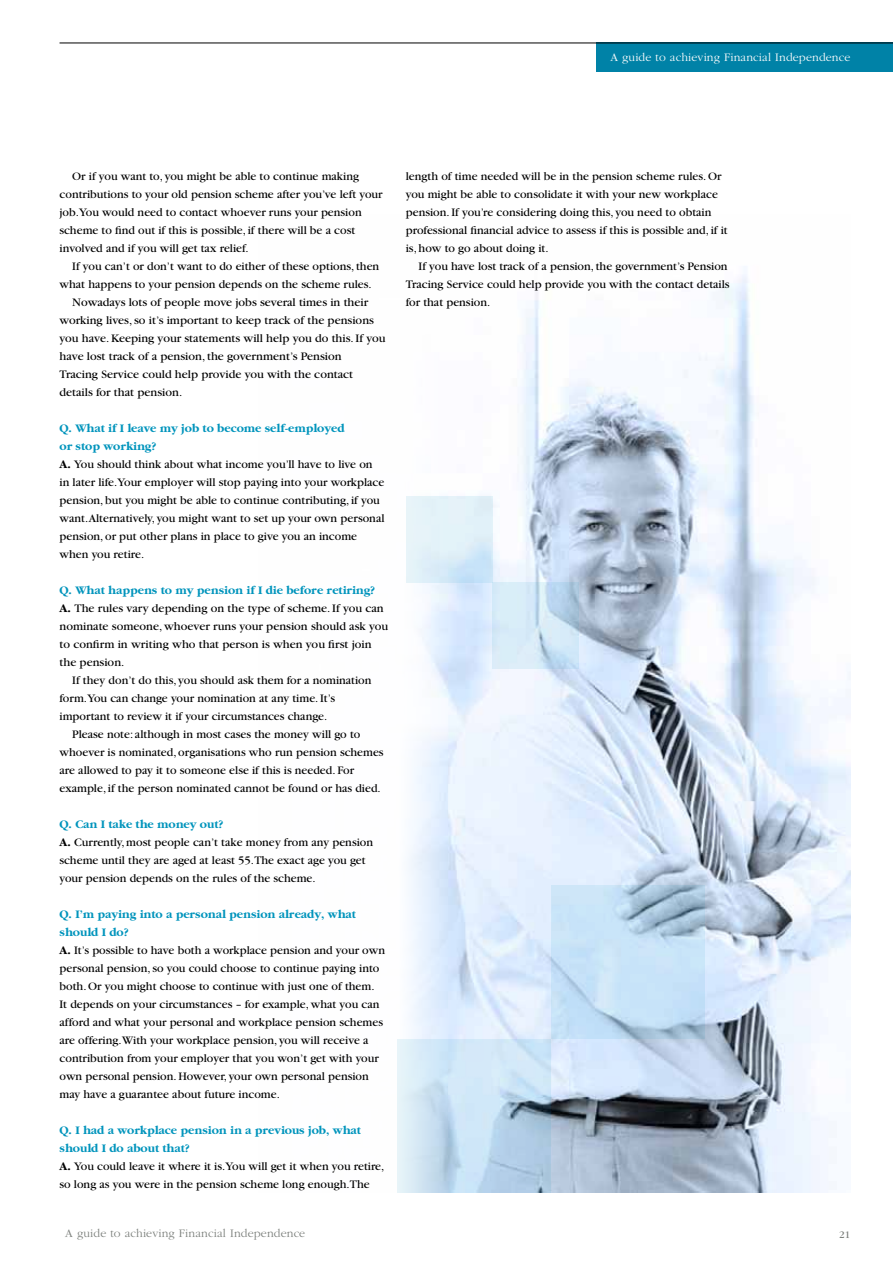
<style>
.page{position:relative;width:893px;height:1263px;background:#fff}
.page>*{position:absolute;margin:0;border:0;box-sizing:border-box;transform-origin:0 0}
.t1{font:12px/18px "Garamond";color:#000}
.t2{font:300 12px "Garamond";letter-spacing:.01em;color:#fff}
.t3{font:300 12px "Garamond";letter-spacing:.01em;color:#7a7e7a}
.t4{font:10.5px "Garamond";color:#7a7e7a}
.s1{font-weight:700;color:#0094bc}
.s2{font-weight:700}
</style>
<div class="page">
<div style="left:597px;top:43px;width:296px;height:29px;background:#0082a7"></div>
<hr style="left:60px;top:43px;width:833px;height:1px;background:#000">
<img style="left:397px;top:274px;width:453px;height:919px">
<svg style="left:397px;top:1039px;width:154px;height:153px;background:#c5dcee"></svg>
<svg style="left:551px;top:885px;width:153px;height:154px;background:#bdd9ee"></svg>
<svg style="left:492px;top:582px;width:87px;height:86px;background:#cde3f2"></svg>
<svg style="left:406px;top:496px;width:86px;height:86px;background:#ddeef8"></svg>
<p class="t2" style="left:610px;top:51px;width:242px">A guide to achieving Financial Independence</p>
<p class="t1" style="left:60px;top:167px;width:324px;text-indent:13px">Or if you want to, you might be able to continue making contributions to your old pension scheme after you’ve left your job.You would need to contact whoever runs your pension scheme to find out if this is possible, if there will be a cost involved and if you will get tax relief.</p>
<p class="t1" style="left:72px;top:257px;width:309px">If you can’t or don’t want to do either of these options, then</p>
<p class="t1" style="left:60px;top:275px;width:314px">what happens to your pension depends on the scheme rules.</p>
<p class="t1" style="left:72px;top:293px;width:297px">Nowadays lots of people move jobs several times in their</p>
<p class="t1" style="left:60px;top:311px;width:316px">working lives, so it’s important to keep track of the pensions</p>
<p class="t1" style="left:60px;top:329px;width:327px">you have. Keeping your statements will help you do this. If you</p>
<p class="t1" style="left:60px;top:347px;width:284px">have lost track of a pension, the government’s Pension</p>
<p class="t1" style="left:60px;top:365px;width:295px">Tracing Service could help provide you with the contact</p>
<p class="t1" style="left:60px;top:383px;width:124px">details for that pension.</p>
<p class="t1" style="left:60px;top:419px;width:326px"><span class="s1">Q. What if I leave my job to become self-employed<br>or stop working?<br></span><span class="s2">A.</span> You should think about what income you’ll have to live on in later life.Your employer will stop paying into your workplace pension, but you might be able to continue contributing, if you want.Alternatively, you might want to set up your own personal pension, or put other plans in place to give you an income when you retire.</p>
<p class="t1" style="left:60px;top:581px;width:330px"><span class="s1">Q. What happens to my pension if I die before retiring?<br></span><span class="s2">A.</span> The rules vary depending on the type of scheme. If you can nominate someone, whoever runs your pension should ask you to confirm in writing who that person is when you first join the pension.</p>
<p class="t1" style="left:60px;top:671px;width:314px;text-indent:13px">If they don’t do this, you should ask them for a nomination form.You can change your nomination at any time. It’s important to review it if your circumstances change.</p>
<p class="t1" style="left:60px;top:725px;width:326px;text-indent:13px">Please note: although in most cases the money will go to whoever is nominated, organisations who run pension schemes are allowed to pay it to someone else if this is needed. For example, if the person nominated cannot be found or has died.</p>
<p class="t1" style="left:60px;top:815px;width:315px"><span class="s1">Q. Can I take the money out?<br></span><span class="s2">A.</span> Currently, most people can’t take money from any pension scheme until they are aged at least 55.The exact age you get your pension depends on the rules of the scheme.</p>
<p class="t1" style="left:60px;top:905px;width:327px"><span class="s1">Q. I’m paying into a personal pension already, what should I do?<br></span><span class="s2">A.</span> It’s possible to have both a workplace pension and your own personal pension, so you could choose to continue paying into both. Or you might choose to continue with just one of them.<br>It depends on your circumstances – for example, what you can afford and what your personal and workplace pension schemes are offering.With your workplace pension, you will receive a contribution from your employer that you won’t get with your own personal pension. However, your own personal pension may have a guarantee about future income.</p>
<p class="t1" style="left:60px;top:1121px;width:326px"><span class="s1">Q. I had a workplace pension in a previous job, what should I do about that?<br></span><span class="s2">A.</span> You could leave it where it is.You will get it when you retire, so long as you were in the pension scheme long enough.The</p>
<p class="t1" style="left:406px;top:167px;width:323px">length of time needed will be in the pension scheme rules. Or you might be able to consolidate it with your new workplace pension. If you’re considering doing this, you need to obtain professional financial advice to assess if this is possible and, if it is, how to go about doing it.</p>
<p class="t1" style="left:406px;top:257px;width:325px;text-indent:13px">If you have lost track of a pension, the government’s Pension<br>Tracing Service could help provide you with the contact details for that pension.</p>
<p class="t3" style="left:65px;top:1227px;width:242px">A guide to achieving Financial Independence</p>
<p class="t4" style="left:839px;top:1229px;width:13px">21</p>
</div>
